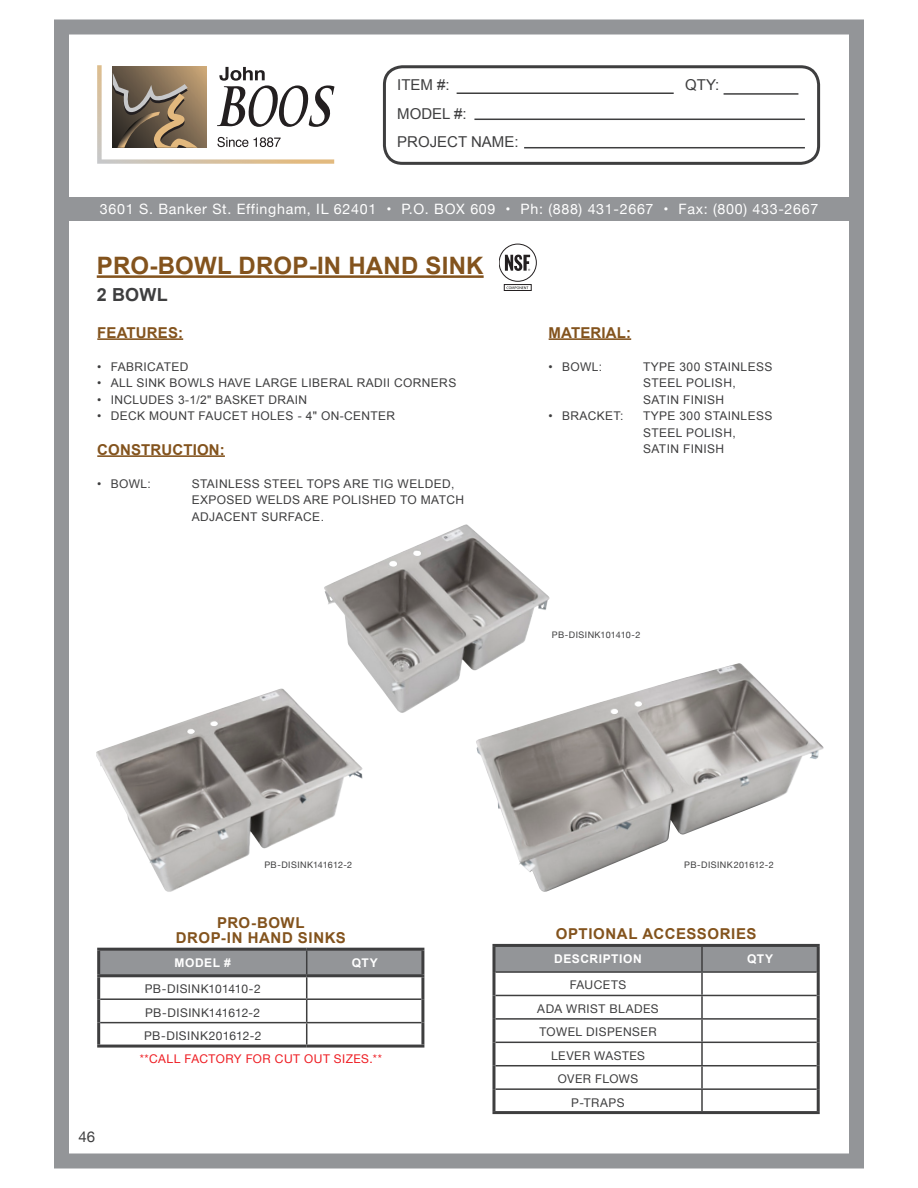
<style>
.page{position:relative;width:918px;height:1188px;background:#fff}
.page>*{position:absolute;margin:0;border:0;box-sizing:border-box;transform-origin:0 0}
.t1{font:700 24px "Arial";letter-spacing:.01em;color:#83531d}
.t2{font:700 18px "Arial";color:#3e3e3f}
.t3{font:700 15px "Arial";letter-spacing:.02em;color:#83531d}
.t4{font:700 15px "Arial";letter-spacing:.04em;color:#83531d}
.t5{font:15px/28.5px "Arial";color:#3e3e3f}
.t6{font:15px "Helvetica Neue";color:#3e3e3f}
.t7{font:14.25px "Helvetica Neue";letter-spacing:.05em;color:#fff}
.t8{font:12px/16.5px "Arial";letter-spacing:.03em;color:#3e3e3f}
.t9{font:12px "Helvetica Neue";letter-spacing:.04em;color:#3e3e3f}
.t10{font:12px "Helvetica Neue";letter-spacing:.035em;color:#ee1d23}
.t11{font:700 12px "Arial";letter-spacing:.05em;color:#fff}
.t12{font:12px "Helvetica Neue";letter-spacing:.02em;color:#3e3e3f}
.t13{font:9px "Helvetica Neue";letter-spacing:.04em;color:#3e3e3f}
</style>
<div class="page">
<div style="left:54px;top:197px;width:799px;height:23px;background:#939598"></div>
<div style="left:54px;top:20px;width:810px;height:1148px;border:15px solid #939598"></div>
<svg style="left:97px;top:65px;width:237px;height:99px"></svg>
<div style="left:383px;top:65px;width:437px;height:100px;border:3px solid #3e3e3f;border-radius:18px"></div>
<hr style="left:457px;top:92px;width:217px;height:2px;background:#3e3e3f">
<hr style="left:724px;top:93px;width:74px;height:2px;background:#3e3e3f">
<hr style="left:474px;top:119px;width:331px;height:1px;background:#3e3e3f">
<hr style="left:524px;top:147px;width:281px;height:1px;background:#3e3e3f">
<hr style="left:97px;top:338px;width:86px;height:2px;background:#83531d">
<hr style="left:97px;top:455px;width:128px;height:2px;background:#83531d">
<hr style="left:549px;top:338px;width:82px;height:2px;background:#83531d">
<hr style="left:97px;top:951px;width:3px;height:23px;background:#3e3e3f">
<hr style="left:97px;top:948px;width:210px;height:3px;background:#3e3e3f">
<hr style="left:307px;top:948px;width:117px;height:3px;background:#3e3e3f">
<hr style="left:421px;top:951px;width:3px;height:23px;background:#3e3e3f">
<hr style="left:97px;top:977px;width:3px;height:22px;background:#3e3e3f">
<hr style="left:421px;top:977px;width:3px;height:22px;background:#3e3e3f">
<hr style="left:97px;top:999px;width:3px;height:24px;background:#3e3e3f">
<hr style="left:97px;top:1023px;width:3px;height:22px;background:#3e3e3f">
<hr style="left:421px;top:999px;width:3px;height:24px;background:#3e3e3f">
<hr style="left:421px;top:1023px;width:3px;height:22px;background:#3e3e3f">
<hr style="left:97px;top:1045px;width:210px;height:3px;background:#3e3e3f">
<hr style="left:307px;top:1045px;width:117px;height:3px;background:#3e3e3f">
<hr style="left:97px;top:974px;width:210px;height:3px;background:#3e3e3f">
<hr style="left:307px;top:974px;width:117px;height:3px;background:#3e3e3f">
<svg style="left:99px;top:949px;width:324px;height:96px"></svg>
<div style="left:495px;top:947px;width:322px;height:24px;background:#939598"></div>
<hr style="left:492px;top:947px;width:3px;height:25px;background:#3e3e3f">
<hr style="left:492px;top:944px;width:210px;height:3px;background:#3e3e3f">
<hr style="left:702px;top:944px;width:118px;height:3px;background:#3e3e3f">
<hr style="left:817px;top:947px;width:3px;height:25px;background:#3e3e3f">
<hr style="left:492px;top:972px;width:3px;height:23px;background:#3e3e3f">
<hr style="left:495px;top:971px;width:207px;height:2px;background:#3e3e3f">
<hr style="left:702px;top:971px;width:115px;height:2px;background:#3e3e3f">
<hr style="left:817px;top:972px;width:3px;height:23px;background:#3e3e3f">
<hr style="left:492px;top:995px;width:3px;height:24px;background:#3e3e3f">
<hr style="left:495px;top:995px;width:207px;height:1px;background:#3e3e3f">
<hr style="left:702px;top:995px;width:115px;height:1px;background:#3e3e3f">
<hr style="left:817px;top:995px;width:3px;height:24px;background:#3e3e3f">
<hr style="left:492px;top:1019px;width:3px;height:23px;background:#3e3e3f">
<hr style="left:495px;top:1018px;width:207px;height:2px;background:#3e3e3f">
<hr style="left:702px;top:1018px;width:115px;height:2px;background:#3e3e3f">
<hr style="left:817px;top:1019px;width:3px;height:23px;background:#3e3e3f">
<hr style="left:492px;top:1042px;width:3px;height:24px;background:#3e3e3f">
<hr style="left:495px;top:1042px;width:207px;height:1px;background:#3e3e3f">
<hr style="left:702px;top:1042px;width:115px;height:1px;background:#3e3e3f">
<hr style="left:817px;top:1042px;width:3px;height:24px;background:#3e3e3f">
<hr style="left:492px;top:1066px;width:3px;height:23px;background:#3e3e3f">
<hr style="left:495px;top:1065px;width:207px;height:1px;background:#3e3e3f">
<hr style="left:702px;top:1065px;width:115px;height:1px;background:#3e3e3f">
<hr style="left:817px;top:1066px;width:3px;height:23px;background:#3e3e3f">
<hr style="left:492px;top:1089px;width:3px;height:22px;background:#3e3e3f">
<hr style="left:495px;top:1088px;width:207px;height:2px;background:#3e3e3f">
<hr style="left:492px;top:1111px;width:210px;height:3px;background:#3e3e3f">
<hr style="left:702px;top:1088px;width:115px;height:2px;background:#3e3e3f">
<hr style="left:817px;top:1089px;width:3px;height:22px;background:#3e3e3f">
<hr style="left:702px;top:1111px;width:118px;height:3px;background:#3e3e3f">
<hr style="left:701px;top:947px;width:2px;height:24px;background:#3e3e3f">
<hr style="left:701px;top:973px;width:2px;height:22px;background:#3e3e3f">
<hr style="left:701px;top:996px;width:2px;height:22px;background:#3e3e3f">
<hr style="left:701px;top:1020px;width:2px;height:22px;background:#3e3e3f">
<hr style="left:701px;top:1043px;width:2px;height:22px;background:#3e3e3f">
<hr style="left:701px;top:1066px;width:2px;height:22px;background:#3e3e3f">
<hr style="left:701px;top:1090px;width:2px;height:21px;background:#3e3e3f">
<svg style="left:499px;top:244px;width:37px;height:37px"></svg>
<div style="left:499px;top:244px;width:38px;height:37px;border:1px solid #231f20;border-radius:50%"></div>
<svg style="left:505px;top:255px;width:25px;height:16px"></svg>
<div style="left:504px;top:284px;width:27px;height:7px;border:1px solid #231f20"></div>
<svg style="left:507px;top:286px;width:21px;height:3px"></svg>
<hr style="left:97px;top:275px;width:387px;height:3px;background:#83531d">
<img style="left:324px;top:524px;width:226px;height:189px">
<img style="left:96px;top:689px;width:267px;height:203px">
<img style="left:475px;top:663px;width:349px;height:229px">
<div style="left:544px;top:630px;width:104px;height:18px;background:#fff"></div>
<div style="left:256px;top:859px;width:104px;height:19px;background:#fff"></div>
<div style="left:677px;top:859px;width:104px;height:19px;background:#fff"></div>
<p class="t5" style="left:397px;top:71px;width:54px">ITEM #:</p>
<p class="t5" style="left:685px;top:71px;width:36px">QTY:</p>
<p class="t5" style="left:397px;top:100px;width:123px">MODEL #:<br>PROJECT NAME:</p>
<p class="t7" style="left:100px;top:199px;width:720px">3601 S. Banker St. Effingham, IL 62401 • P.O. BOX 609 • Ph: (888) 431-2667 • Fax: (800) 433-2667</p>
<p class="t1" style="left:97px;top:250px;width:388px">PRO-BOWL DROP-IN HAND SINK</p>
<p class="t2" style="left:97px;top:283px;width:72px">2 BOWL</p>
<p class="t3" style="left:97px;top:322px;width:87px">FEATURES:</p>
<p class="t8" style="left:97px;top:358px;width:93px">• FABRICATED</p>
<p class="t8" style="left:97px;top:375px;width:361px">• ALL SINK BOWLS HAVE LARGE LIBERAL RADII CORNERS</p>
<p class="t8" style="left:97px;top:391px;width:211px">• INCLUDES 3-1/2" BASKET DRAIN</p>
<p class="t8" style="left:97px;top:408px;width:299px">• DECK MOUNT FAUCET HOLES - 4" ON-CENTER</p>
<p class="t3" style="left:97px;top:439px;width:129px">CONSTRUCTION:</p>
<p class="t8" style="left:97px;top:475px;width:55px">• BOWL:</p>
<p class="t8" style="left:192px;top:475px;width:274px">STAINLESS STEEL TOPS ARE TIG WELDED,<br>EXPOSED WELDS ARE POLISHED TO MATCH<br>ADJACENT SURFACE.</p>
<p class="t3" style="left:549px;top:322px;width:84px">MATERIAL:</p>
<p class="t8" style="left:549px;top:358px;width:55px">• BOWL:</p>
<p class="t8" style="left:643px;top:358px;width:131px">TYPE 300 STAINLESS<br>STEEL POLISH,<br>SATIN FINISH</p>
<p class="t8" style="left:549px;top:408px;width:76px">• BRACKET:</p>
<p class="t8" style="left:643px;top:408px;width:131px">TYPE 300 STAINLESS<br>STEEL POLISH,<br>SATIN FINISH</p>
<p class="t13" style="left:552px;top:629px;width:90px">PB-DISINK101410-2</p>
<p class="t13" style="left:264px;top:858px;width:89px">PB-DISINK141612-2</p>
<p class="t13" style="left:684px;top:858px;width:91px">PB-DISINK201612-2</p>
<p class="t6" style="left:79px;top:1126px;width:18px">46</p>
<p class="t3" style="left:217px;top:913px;width:89px">PRO-BOWL</p>
<p class="t4" style="left:176px;top:928px;width:171px">DROP-IN HAND SINKS</p>
<p class="t11" style="left:175px;top:955px;width:58px">MODEL #</p>
<p class="t11" style="left:352px;top:955px;width:27px">QTY</p>
<p class="t9" style="left:145px;top:980px;width:117px">PB-DISINK101410-2</p>
<p class="t12" style="left:145px;top:1004px;width:117px">PB-DISINK141612-2</p>
<p class="t9" style="left:144px;top:1027px;width:119px">PB-DISINK201612-2</p>
<p class="t10" style="left:140px;top:1051px;width:244px">**CALL FACTORY FOR CUT OUT SIZES.**</p>
<p class="t4" style="left:556px;top:924px;width:202px">OPTIONAL ACCESSORIES</p>
<p class="t11" style="left:554px;top:951px;width:89px">DESCRIPTION</p>
<p class="t11" style="left:747px;top:951px;width:27px">QTY</p>
<p class="t9" style="left:570px;top:977px;width:58px">FAUCETS</p>
<p class="t9" style="left:537px;top:1000px;width:123px">ADA WRIST BLADES</p>
<p class="t9" style="left:539px;top:1023px;width:119px">TOWEL DISPENSER</p>
<p class="t9" style="left:551px;top:1047px;width:95px">LEVER WASTES</p>
<p class="t9" style="left:558px;top:1070px;width:82px">OVER FLOWS</p>
<p class="t9" style="left:571px;top:1094px;width:55px">P-TRAPS</p>
</div>
